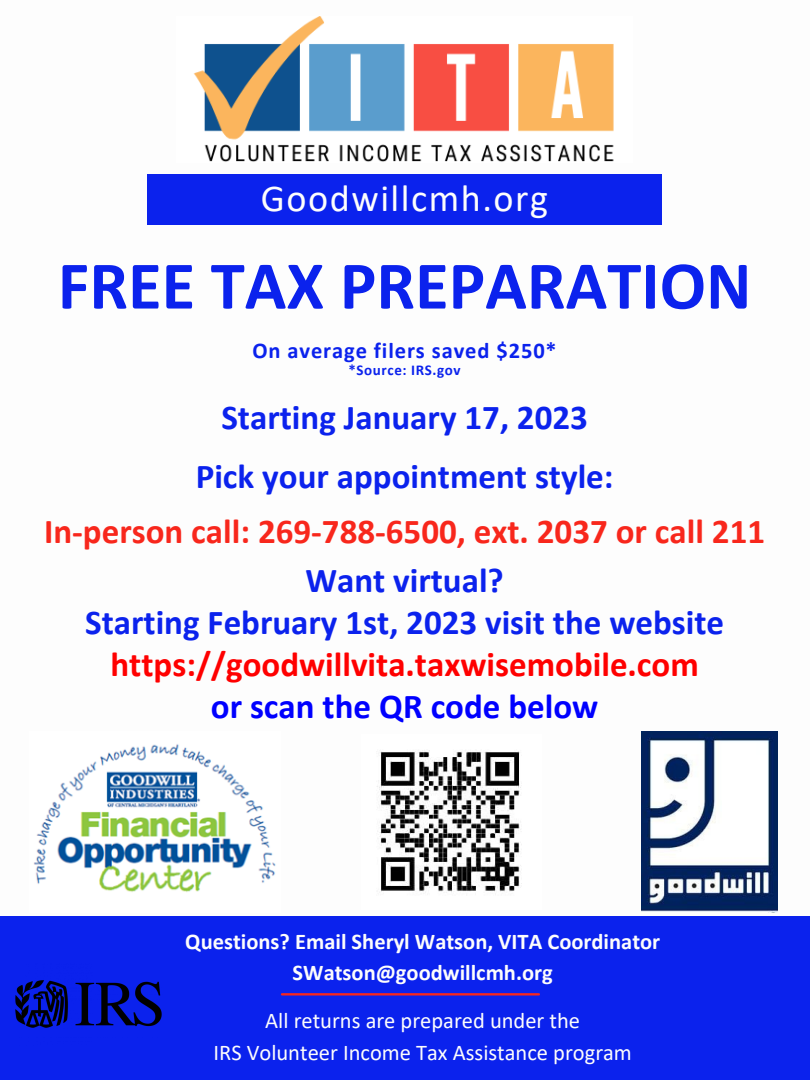
<style>
.page{position:relative;width:810px;height:1080px;background:#fff}
.page>*{position:absolute;margin:0;border:0;box-sizing:border-box;transform-origin:0 0}
.t1{font:700 68.75px "Calibri";color:#0b22ed}
.t2{font:38.19px "Calibri";letter-spacing:.04em;color:#fdfdfd}
.t3{font:700 35px/42px "Calibri";color:#0b22ed;text-align:center}
.t4{font:700 35px "Calibri";color:#f8271c}
.t5{font:22.5px/31.4px "Calibri";color:#fdfdfd;text-align:center}
.t6{font:700 22.5px/31.4px "Calibri";color:#fdfdfd;text-align:center}
.t7{font:700 22.5px "Calibri";letter-spacing:.04em;color:#0b22ed}
.t8{font:700 15px "Calibri";letter-spacing:.04em;color:#0b22ed}
.s1{color:#f00}
.s2{color:#00f}
</style>
<div class="page">
<div style="left:0;top:916px;width:810px;height:164px;background:#0b22ed"></div>
<div style="left:148px;top:175px;width:514px;height:49px;background:#0b22ed"></div>
<img style="left:641px;top:732px;width:137px;height:180px">
<img style="left:33px;top:744px;width:243px;height:148px">
<img style="left:377px;top:750px;width:145px;height:143px">
<hr style="left:282px;top:993px;width:257px;height:3px;background:#f8271c">
<img style="left:14px;top:963px;width:148px;height:83px">
<img style="left:193px;top:17px;width:421px;height:145px">
<p class="t2" style="left:261px;top:172px;width:289px">Goodwillcmh.org</p>
<p class="t1" style="left:58px;top:237px;width:695px">FREE TAX PREPARATION</p>
<p class="t7" style="left:252px;top:334px;width:306px">On average filers saved $250*</p>
<p class="t8" style="left:349px;top:359px;width:114px">*Source: IRS.gov</p>
<p class="t3" style="left:221px;top:396px;width:368px">Starting January 17, 2023</p>
<p class="t3" style="left:196px;top:455px;width:419px">Pick your appointment style:</p>
<p class="t4" style="left:44px;top:506px;width:723px">In-person call: 269-788-6500, ext. 2037 or call 211</p>
<p class="t3" style="left:85px;top:559px;width:641px">Want virtual?<br>Starting February 1st, 2023 visit the website <span class="s1">https://goodwillvita.taxwisemobile.com<br></span><span class="s2">or scan the QR code below</span></p>
<p class="t6" style="left:185px;top:925px;width:477px">Questions? Email Sheryl Watson, VITA Coordinator<br>SWatson@goodwillcmh.org</p>
<p class="t5" style="left:213px;top:1005px;width:420px">All returns are prepared under the<br>IRS Volunteer Income Tax Assistance program</p>
</div>
